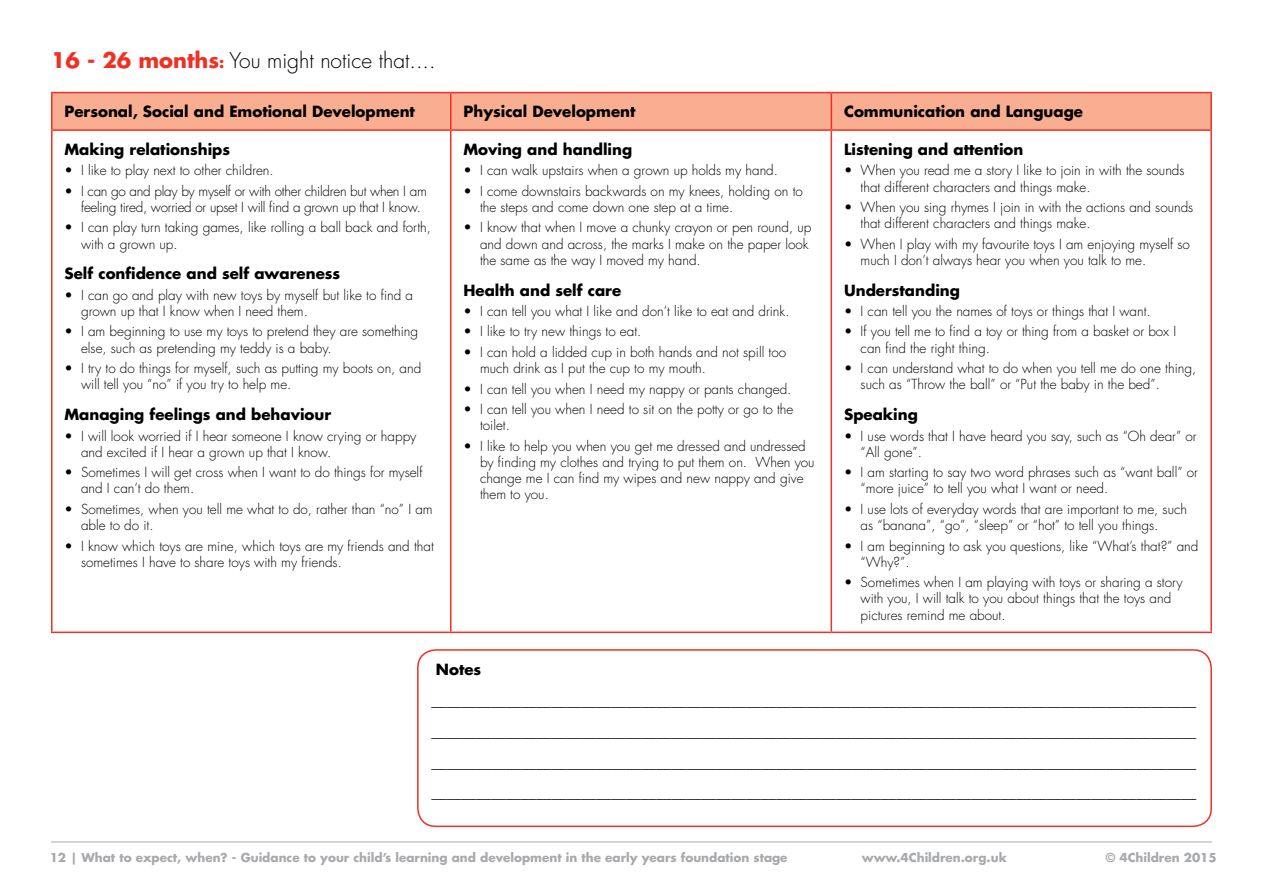
<style>
.page{position:relative;width:1263px;height:893px;background:#fff}
.page>*{position:absolute;margin:0;border:0;box-sizing:border-box;transform-origin:0 0}
.t1{font:300 21px "Futura LT";color:#000}
.t2{font:700 15px/30.8px "Futura LT";color:#000}
.t3{font:300 13.5px/16.2px "Futura LT";color:#000}
.t4{font:300 13.5px/16.2px "Futura LT";letter-spacing:-.02em;color:#000}
.t5{font:700 12px "Futura LT";color:#a7a9ac}
.s1{font-weight:700;color:#ee3124}
.s2{font-weight:700;font-size:15px;color:#ee3124}
</style>
<div class="page">
<hr style="left:51px;top:842px;width:1161px;height:1px;background:#a7a9ac">
<div style="left:53px;top:93px;width:1157px;height:36px;background:#f9ae91"></div>
<hr style="left:51px;top:92px;width:400px;height:1px;background:#ee3124">
<hr style="left:51px;top:93px;width:2px;height:36px;background:#ee3124">
<hr style="left:451px;top:92px;width:380px;height:1px;background:#ee3124">
<hr style="left:450px;top:93px;width:1px;height:36px;background:#ee3124">
<hr style="left:831px;top:92px;width:381px;height:1px;background:#ee3124">
<hr style="left:831px;top:93px;width:1px;height:36px;background:#ee3124">
<hr style="left:1210px;top:93px;width:2px;height:36px;background:#ee3124">
<hr style="left:51px;top:129px;width:400px;height:2px;background:#ee3124">
<hr style="left:51px;top:131px;width:2px;height:501px;background:#ee3124">
<hr style="left:451px;top:129px;width:380px;height:2px;background:#ee3124">
<hr style="left:450px;top:131px;width:1px;height:501px;background:#ee3124">
<hr style="left:831px;top:129px;width:381px;height:2px;background:#ee3124">
<hr style="left:831px;top:131px;width:1px;height:501px;background:#ee3124">
<hr style="left:1210px;top:131px;width:2px;height:501px;background:#ee3124">
<hr style="left:51px;top:632px;width:400px;height:1px;background:#ee3124">
<hr style="left:451px;top:632px;width:380px;height:1px;background:#ee3124">
<hr style="left:831px;top:632px;width:381px;height:1px;background:#ee3124">
<div style="left:417px;top:649px;width:795px;height:178px;border:2px solid #ee3124;border-radius:18px"></div>
<h1 class="t1" style="left:51px;top:47px;width:386px"><span class="s1">16 - 26 months</span><span class="s2">:</span> You might notice that....</h1>
<p class="t2" style="left:65px;top:96px;width:352px">Personal, Social and Emotional Development</p>
<p class="t2" style="left:463px;top:96px;width:173px">Physical Development</p>
<p class="t2" style="left:844px;top:96px;width:240px">Communication and Language</p>
<p class="t2" style="left:65px;top:134px;width:167px">Making relationships</p>
<p class="t3" style="left:65px;top:163px;width:211px">• I like to play next to other children.</p>
<p class="t4" style="left:81px;top:183px;width:347px;text-indent:-16px">• I can go and play by myself or with other children but when I am feeling tired, worried or upset I will find a grown up that I know.</p>
<p class="t3" style="left:81px;top:220px;width:351px;text-indent:-16px">• I can play turn taking games, like rolling a ball back and forth, with a grown up.</p>
<p class="t2" style="left:65px;top:258px;width:277px">Self confidence and self awareness</p>
<p class="t3" style="left:81px;top:287px;width:333px;text-indent:-16px">• I can go and play with new toys by myself but like to find a grown up that I know when I need them.</p>
<p class="t3" style="left:81px;top:324px;width:339px;text-indent:-16px">• I am beginning to use my toys to pretend they are something else, such as pretending my teddy is a baby.</p>
<p class="t3" style="left:81px;top:360px;width:342px;text-indent:-16px">• I try to do things for myself, such as putting my boots on, and will tell you “no” if you try to help me.</p>
<p class="t2" style="left:65px;top:399px;width:268px">Managing feelings and behaviour</p>
<p class="t3" style="left:81px;top:428px;width:337px;text-indent:-16px">• I will look worried if I hear someone I know crying or happy and excited if I hear a grown up that I know.</p>
<p class="t3" style="left:81px;top:465px;width:343px;text-indent:-16px">• Sometimes I will get cross when I want to do things for myself and I can’t do them.</p>
<p class="t3" style="left:81px;top:501px;width:353px;text-indent:-16px">• Sometimes, when you tell me what to do, rather than “no” I am able to do it.</p>
<p class="t3" style="left:81px;top:538px;width:354px;text-indent:-16px">• I know which toys are mine, which toys are my friends and that sometimes I have to share toys with my friends.</p>
<p class="t2" style="left:463px;top:134px;width:170px">Moving and handling</p>
<p class="t3" style="left:463px;top:163px;width:316px">• I can walk upstairs when a grown up holds my hand.</p>
<p class="t3" style="left:480px;top:183px;width:324px;text-indent:-16px">• I come downstairs backwards on my knees, holding on to the steps and come down one step at a time.</p>
<p class="t3" style="left:480px;top:220px;width:333px;text-indent:-16px">• I know that when I move a chunky crayon or pen round, up and down and across, the marks I make on the paper look the same as the way I moved my hand.</p>
<p class="t2" style="left:463px;top:274px;width:159px">Health and self care</p>
<p class="t3" style="left:463px;top:303px;width:327px">• I can tell you what I like and don’t like to eat and drink.</p>
<p class="t3" style="left:463px;top:324px;width:179px">• I like to try new things to eat.</p>
<p class="t3" style="left:480px;top:344px;width:308px;text-indent:-16px">• I can hold a lidded cup in both hands and not spill too much drink as I put the cup to my mouth.</p>
<p class="t3" style="left:463px;top:381px;width:329px">• I can tell you when I need my nappy or pants changed.</p>
<p class="t3" style="left:480px;top:401px;width:315px;text-indent:-16px">• I can tell you when I need to sit on the potty or go to the toilet.</p>
<p class="t3" style="left:480px;top:438px;width:336px;text-indent:-16px">• I like to help you when you get me dressed and undressed by finding my clothes and trying to put them on. When you change me I can find my wipes and new nappy and give them to you.</p>
<p class="t2" style="left:844px;top:134px;width:181px">Listening and attention</p>
<p class="t3" style="left:861px;top:163px;width:325px;text-indent:-16px">• When you read me a story I like to join in with the sounds that different characters and things make.</p>
<p class="t3" style="left:861px;top:199px;width:334px;text-indent:-16px">• When you sing rhymes I join in with the actions and sounds that different characters and things make.</p>
<p class="t3" style="left:861px;top:236px;width:331px;text-indent:-16px">• When I play with my favourite toys I am enjoying myself so much I don’t always hear you when you talk to me.</p>
<p class="t2" style="left:844px;top:274px;width:117px">Understanding</p>
<p class="t3" style="left:844px;top:303px;width:308px">• I can tell you the names of toys or things that I want.</p>
<p class="t3" style="left:861px;top:324px;width:317px;text-indent:-16px">• If you tell me to find a toy or thing from a basket or box I can find the right thing.</p>
<p class="t3" style="left:861px;top:360px;width:337px;text-indent:-16px">• I can understand what to do when you tell me do one thing, such as “Throw the ball” or “Put the baby in the bed”.</p>
<p class="t2" style="left:844px;top:399px;width:75px">Speaking</p>
<p class="t3" style="left:861px;top:428px;width:337px;text-indent:-16px">• I use words that I have heard you say, such as “Oh dear” or “All gone”.</p>
<p class="t3" style="left:861px;top:465px;width:339px;text-indent:-16px">• I am starting to say two word phrases such as “want ball” or “more juice” to tell you what I want or need.</p>
<p class="t3" style="left:861px;top:501px;width:328px;text-indent:-16px">• I use lots of everyday words that are important to me, such as “banana”, “go”, “sleep” or “hot” to tell you things.</p>
<p class="t3" style="left:861px;top:538px;width:339px;text-indent:-16px">• I am beginning to ask you questions, like “What’s that?” and “Why?”.</p>
<p class="t3" style="left:861px;top:575px;width:323px;text-indent:-16px">• Sometimes when I am playing with toys or sharing a story with you, I will talk to you about things that the toys and pictures remind me about.</p>
<p class="t2" style="left:431px;top:654px;width:767px;text-indent:4px">Notes ______________________________________________________________________________________________________ ______________________________________________________________________________________________________ ______________________________________________________________________________________________________ ______________________________________________________________________________________________________</p>
<p class="t5" style="left:50px;top:850px;width:739px">12 | What to expect, when? - Guidance to your child’s learning and development in the early years foundation stage</p>
<p class="t5" style="left:862px;top:850px;width:147px">www.4Children.org.uk</p>
<p class="t5" style="left:1106px;top:850px;width:113px">© 4Children 2015</p>
</div>
